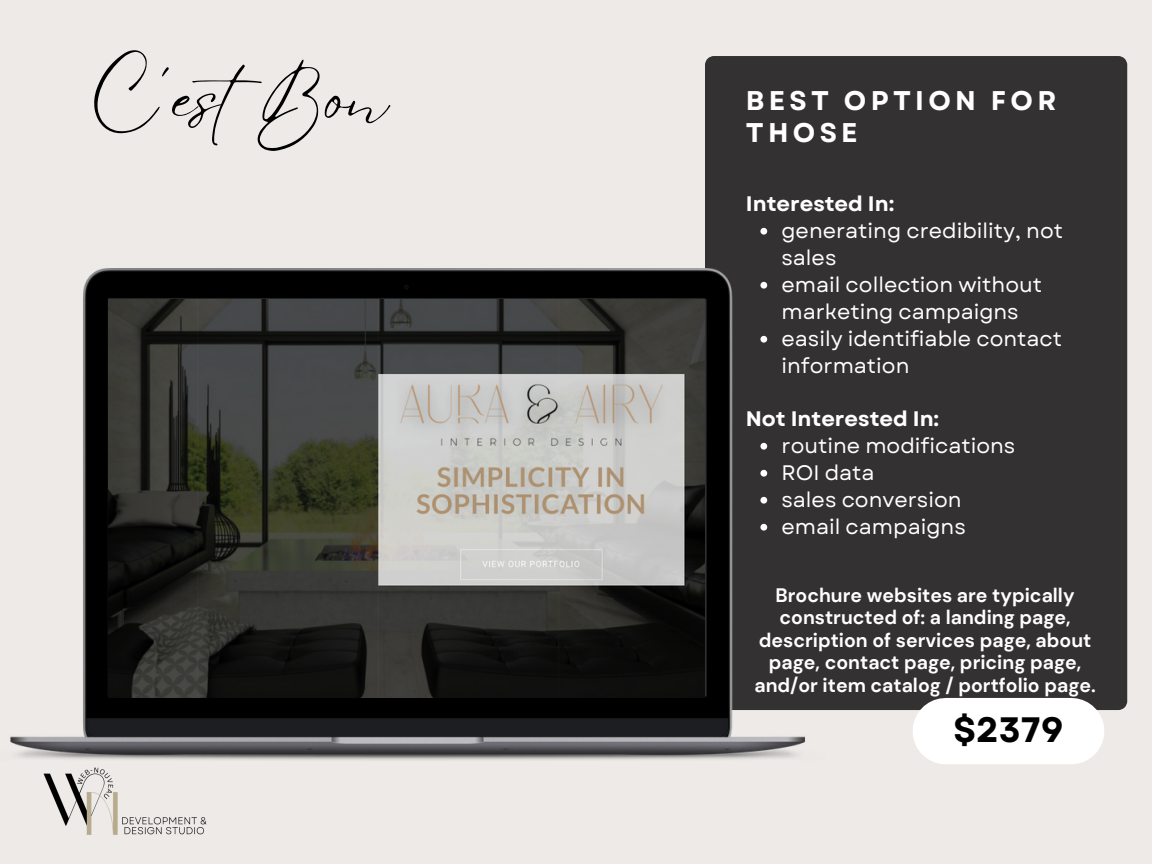
<style>
.page{position:relative;width:1152px;height:864px;background:#edeae7}
.page>*{position:absolute;margin:0;border:0;box-sizing:border-box;transform-origin:0 0}
.t1{font:72px "Eyesome Script";color:#000}
.t2{font:700 35.25px "Garet";color:#000}
.t3{font:700 27px/31.5px "Garet";letter-spacing:.16em;color:#fff}
.t4{font:21px/27px "Garet";color:#fff}
.t5{font:700 21px "Garet";color:#fff}
.t6{font:700 19.5px/22.5px "DM Sans";color:#fff;text-align:center}
</style>
<div class="page">
<div style="left:705px;top:56px;width:422px;height:654px;background:#333131"></div>
<img style="left:10px;top:268px;width:828px;height:492px">
<img style="left:108px;top:300px;width:596px;height:398px">
<div style="left:946px;top:698px;width:125px;height:66px;background:#fff"></div>
<img style="left:42px;top:740px;width:170px;height:95px">
<svg style="left:760px;top:228px;width:7px;height:7px"></svg>
<svg style="left:760px;top:282px;width:7px;height:7px"></svg>
<svg style="left:760px;top:336px;width:7px;height:7px"></svg>
<svg style="left:760px;top:443px;width:7px;height:7px"></svg>
<svg style="left:760px;top:470px;width:7px;height:7px"></svg>
<svg style="left:760px;top:497px;width:7px;height:7px"></svg>
<svg style="left:760px;top:524px;width:7px;height:7px"></svg>
<p class="t1" style="left:90px;top:52px;width:300px">C’estBon</p>
<p class="t3" style="left:746px;top:85px;width:312px">BEST OPTION FOR<br>THOSE</p>
<p class="t5" style="left:746px;top:189px;width:150px">Interested In:</p>
<p class="t4" style="left:782px;top:217px;width:283px">generating credibility, not sales</p>
<p class="t4" style="left:782px;top:271px;width:262px">email collection without marketing campaigns</p>
<p class="t4" style="left:782px;top:325px;width:282px">easily identifiable contact information</p>
<p class="t5" style="left:746px;top:404px;width:195px">Not Interested In:</p>
<p class="t4" style="left:782px;top:432px;width:235px">routine modifications</p>
<p class="t4" style="left:782px;top:459px;width:95px">ROI data</p>
<p class="t4" style="left:782px;top:486px;width:182px">sales conversion</p>
<p class="t4" style="left:782px;top:513px;width:186px">email campaigns</p>
<p class="t6" style="left:754px;top:584px;width:343px">Brochure websites are typically constructed of: a landing page, description of services page, about page, contact page, pricing page, and/or item catalog / portfolio page.</p>
<p class="t2" style="left:954px;top:705px;width:111px">$2379</p>
</div>
